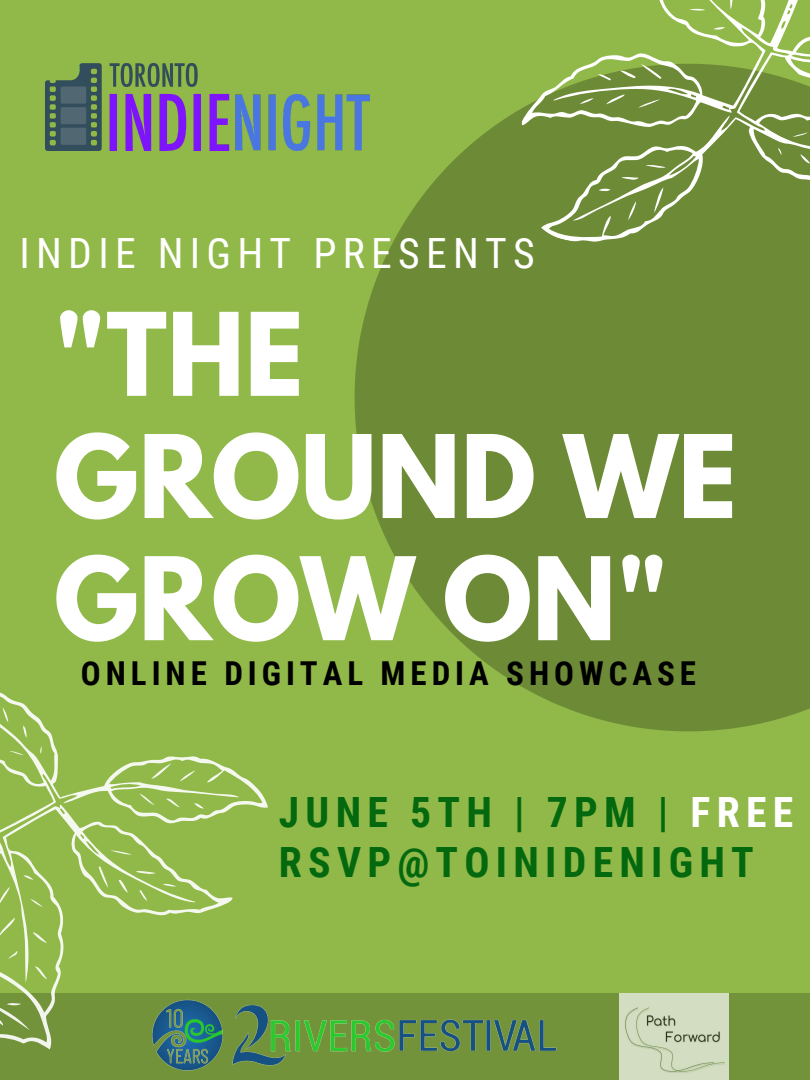
<style>
.page{position:relative;width:810px;height:1080px;background:#91b949}
.page>*{position:absolute;margin:0;border:0;box-sizing:border-box;transform-origin:0 0}
.t1{font:700 101.88px/122.2px "League Spartan";color:#fff}
.t2{font:700 41.75px "Roboto Condensed";letter-spacing:.15em;color:#04690e}
.t3{font:41.75px "Roboto Condensed";letter-spacing:.15em;color:#fff}
.t4{font:700 32.94px "Roboto Condensed";letter-spacing:.15em;color:#000}
.s1{color:#fff}
</style>
<div class="page">
<div style="left:0;top:994px;width:810px;height:86px;background:#73933a"></div>
<svg style="left:355px;top:123px;width:455px;height:608px;fill:#6d8b36"></svg>
<svg style="left:0;top:692px;width:301px;height:358px"></svg>
<svg style="left:151px;top:761px;width:21px;height:21px"></svg>
<svg style="left:0;top:917px;width:18px;height:22px"></svg>
<svg style="left:179px;top:767px;width:16px;height:17px"></svg>
<svg style="left:93px;top:841px;width:63px;height:61px"></svg>
<svg style="left:498px;top:0;width:312px;height:341px;fill:#6d8b36"></svg>
<svg style="left:653px;top:187px;width:11px;height:27px"></svg>
<svg style="left:628px;top:200px;width:9px;height:21px"></svg>
<svg style="left:638px;top:95px;width:22px;height:17px"></svg>
<svg style="left:606px;top:91px;width:19px;height:17px"></svg>
<img style="left:142px;top:999px;width:415px;height:72px">
<img style="left:45px;top:64px;width:325px;height:86px">
<img style="left:619px;top:994px;width:110px;height:86px">
<p class="t3" style="left:20px;top:230px;width:517px">INDIE NIGHT PRESENTS</p>
<p class="t1" style="left:54px;top:307px;width:684px">"THE<br>GROUND WE<br>GROW ON"</p>
<p class="t4" style="left:81px;top:654px;width:616px">ONLINE DIGITAL MEDIA SHOWCASE</p>
<p class="t2" style="left:279px;top:789px;width:516px">JUNE 5TH | 7PM | <span class="s1">FREE</span></p>
<p class="t2" style="left:279px;top:838px;width:477px">RSVP@TOINIDENIGHT</p>
</div>
